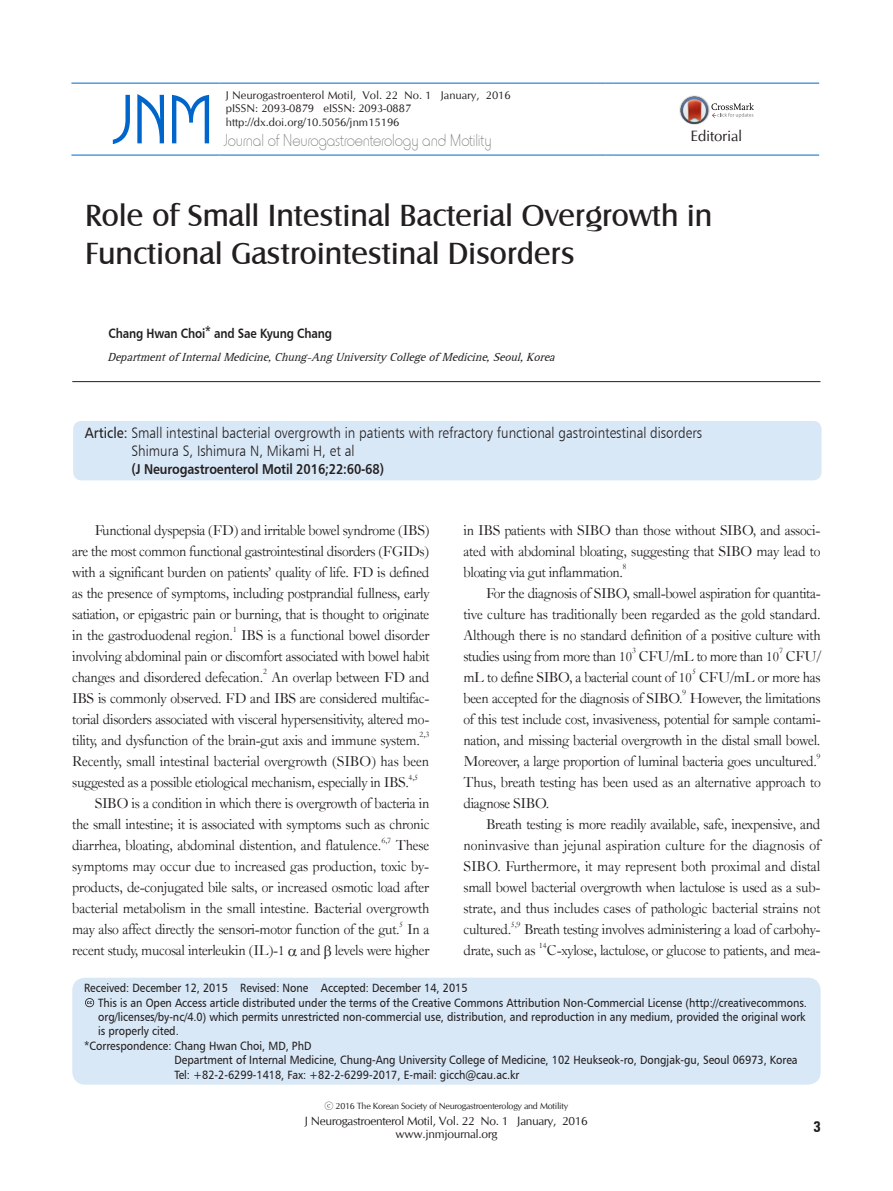
<style>
.page{position:relative;width:893px;height:1191px;background:#fff}
.page>*{position:absolute;margin:0;border:0;box-sizing:border-box;transform-origin:0 0}
.t1{font:500 64.5px "Busorama IT Cby BT";color:#06c}
.t2{font:31.5px/37.8px "Castle T";color:#231f20}
.t3{font:18px "Horatio D Ligh";letter-spacing:-.015em;color:#787878;scale:.9 1}
.t4{font:15.3px/21px "Caslon Old Face BT";letter-spacing:-.025em;color:#231f20;text-align:justify}
.t5{font:15.3px "Univeconbol";color:#231f20}
.t6{font:15px/18px "Humanist 777 BT Light B";color:#231f20;scale:.9 1}
.t7{font:15px "CG Omega";letter-spacing:-.01em;color:#231f20}
.t8{font:14.25px "Humanist 777 BT Bold B";letter-spacing:-.01em;color:#231f20;scale:.87 1}
.t9{font:13.5px "Humanist 777 BT Bold B";letter-spacing:-.01em;color:#231f20;scale:.85 1}
.t10{font:12px "Humanist 777 BT Roman B";color:#231f20;scale:.9 1}
.t11{font:italic 12px "Rotisser";color:#231f20}
.t12{font:12px/13.5px "CG Omega";letter-spacing:-.025em;color:#231f20;text-align:center}
.t13{font:11.25px/13.5px "CG Omega";color:#231f20}
.t14{font:9px "CG Omega";letter-spacing:-.025em;color:#231f20}
.t15{font:8.85px "Caslon Old Face BT";color:#231f20}
.s1{font-family:"Humanist 777 BT Roman B"}
.s2{font-family:"Batang Che"}
</style>
<div class="page">
<hr style="left:72px;top:381px;width:748px;height:1px;background:#231f20">
<div style="left:72px;top:977px;width:749px;height:107px;background:#d9e8f7;border-radius:13px"></div>
<svg style="left:85px;top:998px;width:10px;height:10px"></svg>
<hr style="left:71px;top:83px;width:148px;height:1px;background:#06c">
<hr style="left:71px;top:155px;width:148px;height:1px;background:#06c">
<hr style="left:219px;top:83px;width:378px;height:1px;background:#06c">
<svg style="left:597px;top:83px;width:17px;height:1px"></svg>
<hr style="left:614px;top:83px;width:205px;height:1px;background:#06c">
<hr style="left:614px;top:155px;width:205px;height:1px;background:#06c">
<svg style="left:597px;top:155px;width:17px;height:1px"></svg>
<hr style="left:219px;top:155px;width:378px;height:1px;background:#06c">
<img style="left:679px;top:95px;width:22px;height:30px">
<svg style="left:681px;top:97px;width:73px;height:27px"></svg>
<div style="left:73px;top:421px;width:748px;height:59px;background:#d9e8f7;border-radius:9px"></div>
<h1 class="t1" style="left:112px;top:81px;width:102px">JNM</h1>
<p class="t13" style="left:226px;top:89px;width:286px">J Neurogastroenterol Motil, Vol. 22 No. 1 January, 2016 pISSN: 2093-0879 eISSN: 2093-0887 http://dx.doi.org/10.5056/jnm15196</p>
<p class="t3" style="left:224px;top:130px;width:299px">Journal of Neurogastroenterology and Motility</p>
<p class="t7" style="left:691px;top:127px;width:53px">Editorial</p>
<h2 class="t2" style="left:85px;top:197px;width:629px">Role of Small Intestinal Bacterial Overgrowth in<br>Functional Gastrointestinal Disorders</h2>
<p class="t9" style="left:108px;top:325px;width:265px">Chang Hwan Choi* and Sae Kyung Chang</p>
<p class="t11" style="left:107px;top:350px;width:453px">Departmentof InternalMedicine,Chung-AngUniversityCollegeof Medicine,Seoul,Korea</p>
<p class="t6" style="left:131px;top:423px;width:636px;text-indent:-46px"><span class="s1">Article:</span> Small intestinal bacterial overgrowth in patients with refractory functional gastrointestinal disorders<br>Shimura S, Ishimura N, Mikami H, et al</p>
<p class="t8" style="left:131px;top:459px;width:292px">(J Neurogastroenterol Motil 2016;22:60-68)</p>
<p class="t4" style="left:72px;top:519px;width:359px;text-indent:23px">Functional dyspepsia (FD) and irritable bowel syndrome (IBS) are the most common functional gastrointestinal disorders (FGIDs) with a significant burden on patients’ quality of life. FD is defined as the presence of symptoms, including postprandial fullness, early satiation, or epigastric pain or burning, that is thought to originate in the gastroduodenal region.</p>
<p class="t15" style="left:233px;top:624px;width:6px">1</p>
<p class="t4" style="left:72px;top:624px;width:359px;text-indent:169px">IBS is a functional bowel disorder involving abdominal pain or discomfort associated with bowel habit changes and disordered defecation.</p>
<p class="t15" style="left:263px;top:666px;width:6px">2</p>
<p class="t4" style="left:72px;top:666px;width:359px;text-indent:199px">An overlap between FD and IBS is commonly observed. FD and IBS are considered multifac&shy;torial disorders associated with visceral hypersensitivity, altered mo&shy;tility, and dysfunction of the brain-gut axis and immune system.</p>
<p class="t15" style="left:420px;top:729px;width:11px">2,3</p>
<p class="t4" style="left:72px;top:750px;width:358px">Recently, small intestinal bacterial overgrowth (SIBO) has been suggested as a possible etiological mechanism, especially in IBS.</p>
<p class="t15" style="left:408px;top:771px;width:11px">4,5</p>
<p class="t4" style="left:72px;top:792px;width:359px;text-indent:23px">SIBO is a condition in which there is overgrowth of bacteria in the small intestine; it is associated with symptoms such as chronic diarrhea, bloating, abdominal distention, and flatulence.</p>
<p class="t15" style="left:381px;top:834px;width:12px">6,7</p>
<p class="t4" style="left:72px;top:834px;width:359px;text-indent:324px">These symptoms may occur due to increased gas production, toxic by&shy;products, de-conjugated bile salts, or increased osmotic load after bacterial metabolism in the small intestine. Bacterial overgrowth may also affect directly the sensori-motor function of the gut.</p>
<p class="t15" style="left:399px;top:918px;width:6px">5</p>
<p class="t4" style="left:72px;top:918px;width:359px;text-align:right">In a<br>recent study, mucosal interleukin (IL)-1 and levels were higher</p>
<p class="t4" style="left:463px;top:519px;width:359px">in IBS patients with SIBO than those without SIBO, and associ&shy;ated with abdominal bloating, suggesting that SIBO may lead to bloating via gut inflammation.</p>
<p class="t15" style="left:623px;top:561px;width:6px">8</p>
<p class="t4" style="left:463px;top:582px;width:359px;text-indent:23px">For the diagnosis of SIBO, small-bowel aspiration for quantita&shy;tive culture has traditionally been regarded as the gold standard.<br>Although there is no standard definition of a positive culture with studies using from more than 10 CFU/mL to more than 10 CFU/</p>
<p class="t15" style="left:632px;top:645px;width:6px">3</p>
<p class="t15" style="left:779px;top:645px;width:6px">7</p>
<p class="t4" style="left:463px;top:666px;width:359px">mL to define SIBO, a bacterial count of 10 CFU/mL or more has</p>
<p class="t15" style="left:692px;top:666px;width:6px">5</p>
<p class="t4" style="left:463px;top:687px;width:221px">been accepted for the diagnosis of SIBO.</p>
<p class="t15" style="left:682px;top:687px;width:6px">9</p>
<p class="t4" style="left:463px;top:687px;width:359px;text-indent:226px">However, the limitations of this test include cost, invasiveness, potential for sample contami&shy;nation, and missing bacterial overgrowth in the distal small bowel.<br>Moreover, a large proportion of luminal bacteria goes uncultured.</p>
<p class="t15" style="left:817px;top:750px;width:6px">9</p>
<p class="t4" style="left:463px;top:771px;width:359px">Thus, breath testing has been used as an alternative approach to diagnose SIBO.</p>
<p class="t4" style="left:463px;top:813px;width:359px;text-indent:23px">Breath testing is more readily available, safe, inexpensive, and noninvasive than jejunal aspiration culture for the diagnosis of SIBO. Furthermore, it may represent both proximal and distal small bowel bacterial overgrowth when lactulose is used as a sub&shy;strate, and thus includes cases of pathologic bacterial strains not cultured.</p>
<p class="t15" style="left:511px;top:918px;width:11px">5,9</p>
<p class="t4" style="left:463px;top:918px;width:359px;text-indent:61px">Breath testing involves administering a load of carbohy&shy;drate, such as</p>
<p class="t15" style="left:539px;top:939px;width:10px">14</p>
<p class="t4" style="left:547px;top:939px;width:275px">C-xylose, lactulose, or glucose to patients, and mea-</p>
<p class="t10" style="left:84px;top:980px;width:428px">Received: December 12, 2015 Revised: None Accepted: December 14, 2015</p>
<p class="t10" style="left:98px;top:995px;width:789px">This is an Open Access article distributed under the terms of the Creative Commons Attribution Non-Commercial License (http://creativecommons.</p>
<p class="t10" style="left:98px;top:1009px;width:788px">org/licenses/by-nc/4.0) which permits unrestricted non-commercial use, distribution, and reproduction in any medium, provided the original work</p>
<p class="t10" style="left:98px;top:1023px;width:91px">is properly cited.</p>
<p class="t10" style="left:84px;top:1038px;width:254px">*Correspondence: Chang Hwan Choi, MD, PhD</p>
<p class="t10" style="left:175px;top:1052px;width:694px">Department of Internal Medicine, Chung-Ang University College of Medicine, 102 Heukseok-ro, Dongjak-gu, Seoul 06973, Korea</p>
<p class="t10" style="left:175px;top:1067px;width:385px">Tel: +82-2-6299-1418, Fax: +82-2-6299-2017, E-mail: gicch@cau.ac.kr</p>
<p class="t14" style="left:325px;top:1100px;width:245px"><span class="s2">ⓒ</span> 2016 The Korean Society of Neurogastroenterology and Motility</p>
<p class="t12" style="left:305px;top:1114px;width:285px">J Neurogastroenterol Motil, Vol. 22 No. 1 January, 2016 www.jnmjournal.org</p>
<p class="t5" style="left:814px;top:1117px;width:8px">3</p>
</div>
